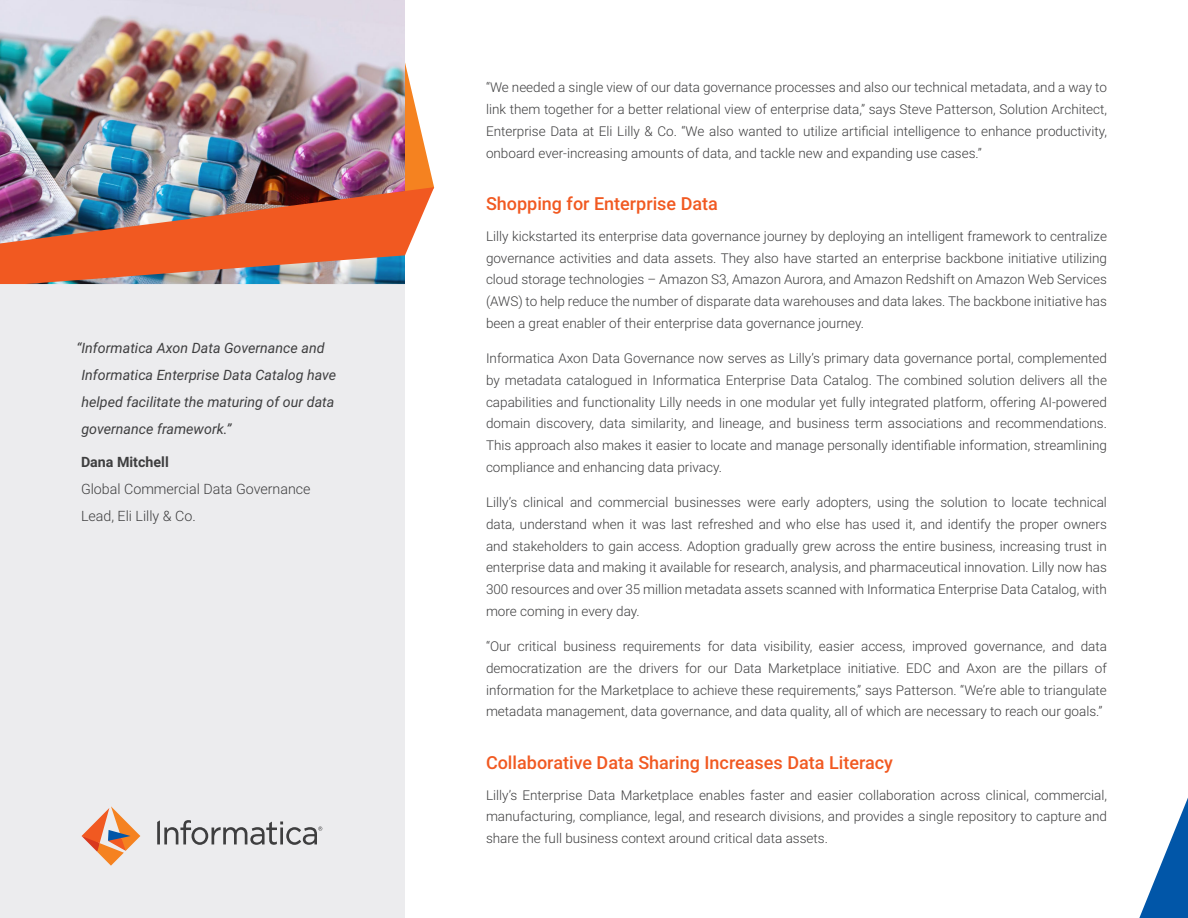
<style>
.page{position:relative;width:1188px;height:918px;background:#fff}
.page>*{position:absolute;margin:0;border:0;box-sizing:border-box;transform-origin:0 0}
.Headers{font:500 18px "Roboto";color:#f15921}
.t1{font:italic 14.25px/27px "Roboto";color:#3e3e3f}
.t2{font:300 14.25px/27px "Roboto";color:#3e3e3f}
.Body_Copy{font:300 13.5px/21.8px "Roboto";color:#3e3e3f;text-align:justify}
.s1{font-weight:700}
</style>
<div class="page">
<div style="left:0;top:129px;width:405px;height:789px;background:#ececee"></div>
<img style="left:0;top:0;width:405px;height:44px">
<img style="left:0;top:44px;width:434px;height:240px">
<svg style="left:1139px;top:798px;width:49px;height:120px"></svg>
<svg style="left:82px;top:806px;width:58px;height:60px"></svg>
<svg style="left:157px;top:820px;width:165px;height:25px"></svg>
<p class="t1" style="left:81px;top:334px;width:256px;text-indent:-5px">“Informatica Axon Data Governance and Informatica Enterprise Data Catalog have helped facilitate the maturing of our data governance framework.”</p>
<p class="t2" style="left:81px;top:448px;width:231px"><span class="s1">Dana Mitchell<br></span>Global Commercial Data Governance<br>Lead, Eli Lilly &amp; Co.</p>
<p class="Body_Copy" style="left:486px;top:76px;width:622px">“We needed a single view of our data governance processes and also our technical metadata, and a way to link them together for a better relational view of enterprise data,” says Steve Patterson, Solution Architect, Enterprise Data at Eli Lilly &amp; Co. “We also wanted to utilize artificial intelligence to enhance productivity, onboard ever-increasing amounts of data, and tackle new and expanding use cases.”</p>
<p class="Headers" style="left:486px;top:191px;width:233px">Shopping for Enterprise Data</p>
<p class="Body_Copy" style="left:486px;top:225px;width:623px">Lilly kickstarted its enterprise data governance journey by deploying an intelligent framework to centralize governance activities and data assets. They also have started an enterprise backbone initiative utilizing cloud storage technologies – Amazon S3, Amazon Aurora, and Amazon Redshift on Amazon Web Services (AWS) to help reduce the number of disparate data warehouses and data lakes. The backbone initiative has been a great enabler of their enterprise data governance journey.</p>
<p class="Body_Copy" style="left:486px;top:347px;width:623px">Informatica Axon Data Governance now serves as Lilly’s primary data governance portal, complemented by metadata catalogued in Informatica Enterprise Data Catalog. The combined solution delivers all the capabilities and functionality Lilly needs in one modular yet fully integrated platform, offering AI-powered domain discovery, data similarity, and lineage, and business term associations and recommendations.<br>This approach also makes it easier to locate and manage personally identifiable information, streamlining compliance and enhancing data privacy.</p>
<p class="Body_Copy" style="left:486px;top:491px;width:623px">Lilly’s clinical and commercial businesses were early adopters, using the solution to locate technical data, understand when it was last refreshed and who else has used it, and identify the proper owners and stakeholders to gain access. Adoption gradually grew across the entire business, increasing trust in enterprise data and making it available for research, analysis, and pharmaceutical innovation. Lilly now has 300 resources and over 35 million metadata assets scanned with Informatica Enterprise Data Catalog, with more coming in every day.</p>
<p class="Body_Copy" style="left:486px;top:635px;width:623px">“Our critical business requirements for data visibility, easier access, improved governance, and data democratization are the drivers for our Data Marketplace initiative. EDC and Axon are the pillars of information for the Marketplace to achieve these requirements,” says Patterson. “We’re able to triangulate metadata management, data governance, and data quality, all of which are necessary to reach our goals.”</p>
<p class="Headers" style="left:486px;top:750px;width:409px">Collaborative Data Sharing Increases Data Literacy</p>
<p class="Body_Copy" style="left:486px;top:783px;width:623px">Lilly’s Enterprise Data Marketplace enables faster and easier collaboration across clinical, commercial, manufacturing, compliance, legal, and research divisions, and provides a single repository to capture and share the full business context around critical data assets.</p>
</div>
